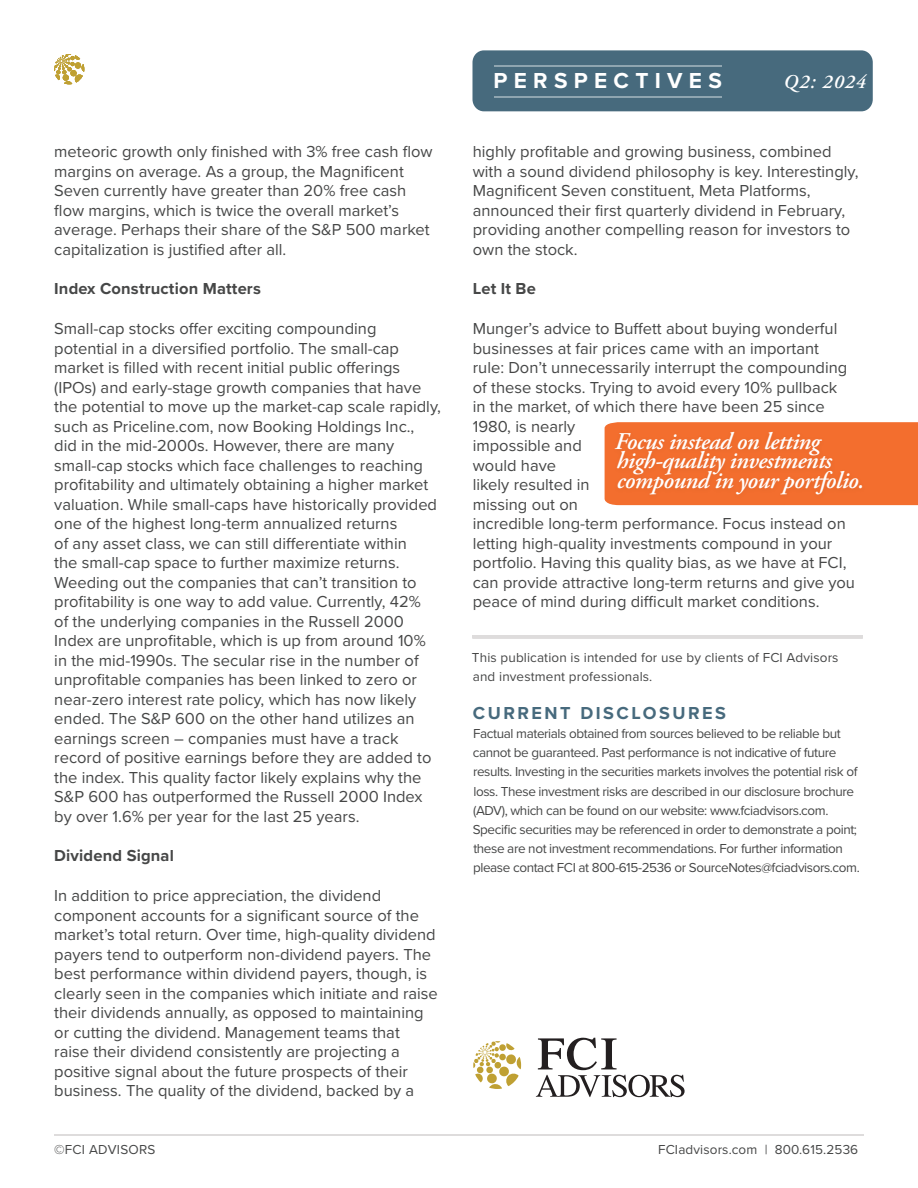
<style>
.page{position:relative;width:918px;height:1188px;background:#fff}
.page>*{position:absolute;margin:0;border:0;box-sizing:border-box;transform-origin:0 0}
.t1{font:italic 600 24px/19.5px "Adobe Garamond Pro";letter-spacing:-.02em;color:#fff}
.t2{font:700 22.5px "Proxima Nova";letter-spacing:.28em;color:#fff}
.t3{font:italic 600 19.5px "Adobe Garamond Pro";letter-spacing:.06em;color:#fff}
.t4{font:700 18px "Proxima Nova";letter-spacing:.14em;color:#476a7d}
.t5{font:16.5px/19.5px "Proxima Nova";color:#464747}
.t6{font:700 16.5px "Proxima Nova";letter-spacing:.01em;color:#464747}
.t7{font:13.5px/19.2px "Proxima Nova";letter-spacing:-.03em;color:#464747}
.t8{font:13.5px/19.2px "Proxima Nova";letter-spacing:.01em;color:#464747}
.t9{font:13.5px "Proxima Nova";letter-spacing:.02em;color:#464747}
</style>
<div class="page">
<hr style="left:472px;top:635px;width:391px;height:3px;background:#dedcdc">
<div style="left:605px;top:422px;width:313px;height:83px;background:#f36e2e"></div>
<div style="left:611px;top:428px;width:256px;height:72px;background:#f06d2d"></div>
<hr style="left:54px;top:1134px;width:810px;height:2px;background:#dedcdc">
<svg style="left:54px;top:54px;width:30px;height:30px"></svg>
<svg style="left:473px;top:1041px;width:48px;height:48px"></svg>
<svg style="left:536px;top:1038px;width:149px;height:59px"></svg>
<div style="left:472px;top:50px;width:401px;height:61px;background:#476a7d;border-radius:12px"></div>
<hr style="left:494px;top:96px;width:228px;height:2px;background:#fff">
<hr style="left:494px;top:65px;width:228px;height:2px;background:#fff">
<p class="t5" style="left:54px;top:141px;width:380px">meteoric growth only finished with 3% free cash flow margins on average. As a group, the Magnificent Seven currently have greater than 20% free cash flow margins, which is twice the overall market’s average. Perhaps their share of the S&amp;P 500 market capitalization is justified after all.</p>
<p class="t6" style="left:54px;top:276px;width:208px">Index Construction Matters</p>
<p class="t5" style="left:54px;top:318px;width:388px">Small-cap stocks offer exciting compounding potential in a diversified portfolio. The small-cap market is filled with recent initial public offerings (IPOs) and early-stage growth companies that have the potential to move up the market-cap scale rapidly, such as Priceline.com, now Booking Holdings Inc., did in the mid-2000s. However, there are many small-cap stocks which face challenges to reaching profitability and ultimately obtaining a higher market valuation. While small-caps have historically provided one of the highest long-term annualized returns<br>of any asset class, we can still differentiate within<br>the small-cap space to further maximize returns.<br>Weeding out the companies that can’t transition to profitability is one way to add value. Currently, 42%<br>of the underlying companies in the Russell 2000<br>Index are unprofitable, which is up from around 10% in the mid-1990s. The secular rise in the number of unprofitable companies has been linked to zero or near-zero interest rate policy, which has now likely ended. The S&amp;P 600 on the other hand utilizes an earnings screen – companies must have a track record of positive earnings before they are added to the index. This quality factor likely explains why the S&amp;P 600 has outperformed the Russell 2000 Index by over 1.6% per year for the last 25 years.</p>
<p class="t6" style="left:54px;top:843px;width:121px">Dividend Signal</p>
<p class="t5" style="left:54px;top:885px;width:385px">In addition to price appreciation, the dividend component accounts for a significant source of the market’s total return. Over time, high-quality dividend payers tend to outperform non-dividend payers. The best performance within dividend payers, though, is clearly seen in the companies which initiate and raise their dividends annually, as opposed to maintaining or cutting the dividend. Management teams that raise their dividend consistently are projecting a positive signal about the future prospects of their business. The quality of the dividend, backed by a</p>
<h2 class="t2" style="left:494px;top:63px;width:230px">PERSPECTIVES</h2>
<p class="t3" style="left:784px;top:70px;width:84px">Q2: 2024</p>
<p class="t5" style="left:473px;top:141px;width:387px">highly profitable and growing business, combined with a sound dividend philosophy is key. Interestingly, Magnificent Seven constituent, Meta Platforms, announced their first quarterly dividend in February, providing another compelling reason for investors to own the stock.</p>
<p class="t6" style="left:473px;top:276px;width:65px">Let It Be</p>
<p class="t5" style="left:473px;top:318px;width:384px">Munger’s advice to Buffett about buying wonderful businesses at fair prices came with an important<br>rule: Don’t unnecessarily interrupt the compounding of these stocks. Trying to avoid every 10% pullback<br>in the market, of which there have been 25 since 1980, is nearly<br>impossible and<br>would have<br>likely resulted in<br>missing out on<br>incredible long-term performance. Focus instead on letting high-quality investments compound in your portfolio. Having this quality bias, as we have at FCI, can provide attractive long-term returns and give you peace of mind during difficult market conditions.</p>
<p class="t1" style="left:615px;top:432px;width:251px">Focus instead on letting high-quality investments compound in your portfolio.</p>
<p class="t8" style="left:472px;top:647px;width:368px">This publication is intended for use by clients of FCI Advisors and investment professionals.</p>
<p class="t4" style="left:473px;top:699px;width:255px">CURRENT DISCLOSURES</p>
<p class="t7" style="left:473px;top:723px;width:389px">Factual materials obtained from sources believed to be reliable but cannot be guaranteed. Past performance is not indicative of future results. Investing in the securities markets involves the potential risk of loss. These investment risks are described in our disclosure brochure (ADV), which can be found on our website: www.fciadvisors.com.<br>Specific securities may be referenced in order to demonstrate a point; these are not investment recommendations. For further information please contact FCI at 800-615-2536 or SourceNotes@fciadvisors.com.</p>
<p class="t9" style="left:54px;top:1139px;width:103px">©FCI ADVISORS</p>
<p class="t8" style="left:658px;top:1139px;width:202px">FCIadvisors.com | 800.615.2536</p>
</div>
